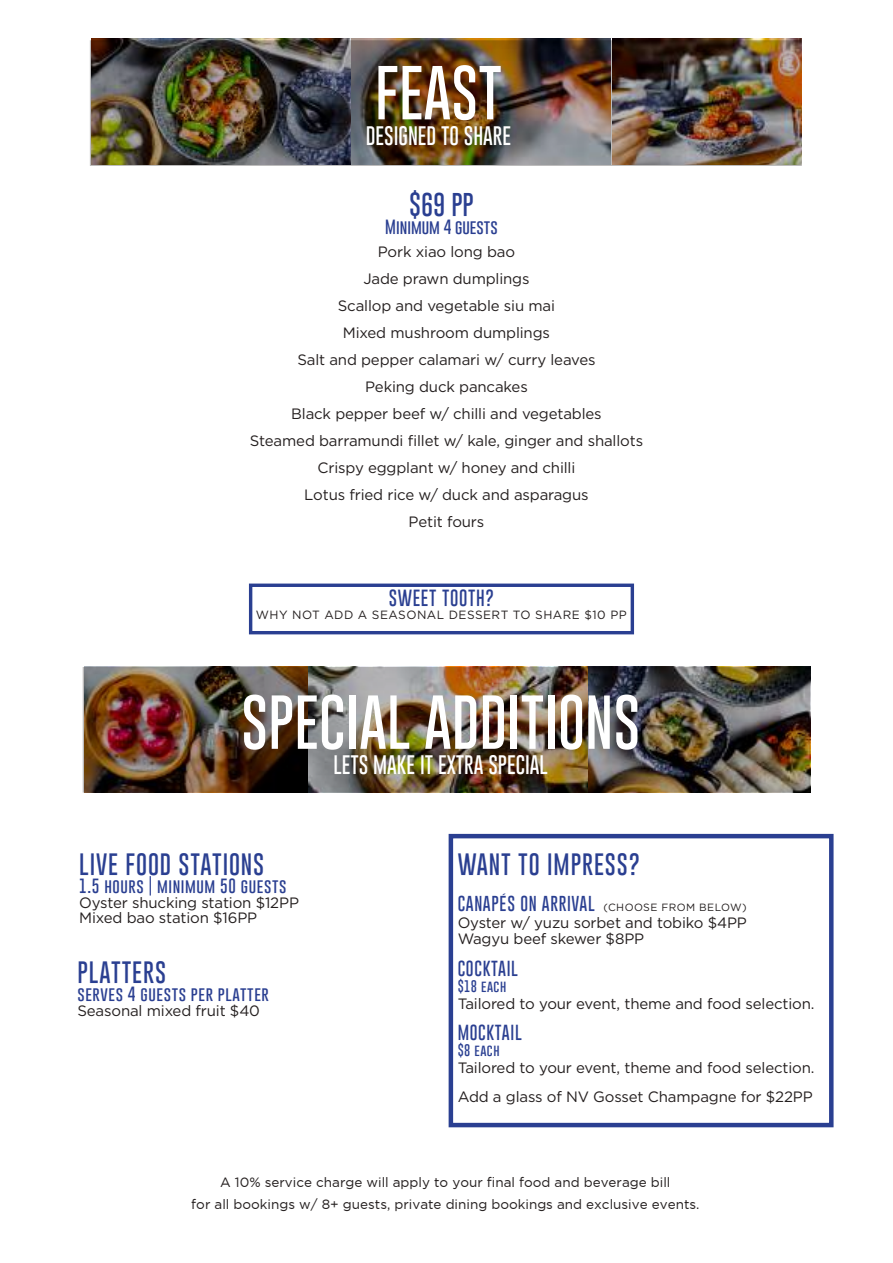
<style>
.page{position:relative;width:893px;height:1263px;background:#fff}
.page>*{position:absolute;margin:0;border:0;box-sizing:border-box;transform-origin:0 0}
.t1{font:100 55.5px "Gobold";color:#fff}
.t2{font:100 24px "Gobold";color:#2a3f91}
.t3{font:100 22.5px "Gobold";letter-spacing:.04em;color:#2a3f91}
.t4{font:100 19.5px "Gobold";color:#fff}
.t5{font:100 17.1px "Gobold";letter-spacing:.04em;color:#2a3f91}
.t6{font:100 15.9px "Gobold";letter-spacing:.04em;color:#2a3f91}
.t7{font:15px/27px "Gotham";letter-spacing:-.01em;color:#241f1f}
.t8{font:100 15px "Gobold";letter-spacing:.04em;color:#2a3f91}
.t9{font:100 15px "Gobold";color:#2a3f91}
.t10{font:13.5px/22.5px "Gotham";color:#241f1f;text-align:center}
.t11{font:100 12.15px "Gobold";letter-spacing:.04em;color:#2a3f91}
.t12{font:12px "Gotham";letter-spacing:.04em;color:#241f1f}
.t13{font:10.5px "Gotham";letter-spacing:.04em;color:#241f1f}
.s1{font-family:"Gobold";font-weight:100;font-size:15.75px;color:#2a3f91}
</style>
<div class="page">
<div style="left:449px;top:834px;width:384px;height:293px;background:#fff;border:4px solid #2a3f91"></div>
<img style="left:86px;top:670px;width:721px;height:120px">
<div style="left:83px;top:667px;width:727px;height:126px;border:2px solid #241f1f"></div>
<div style="left:249px;top:583px;width:385px;height:51px;background:#fff;border:3px solid #2a3f91"></div>
<img style="left:93px;top:43px;width:706px;height:120px">
<div style="left:90px;top:40px;width:712px;height:126px;border:2px solid #241f1f"></div>
<h1 class="t1" style="left:375px;top:57px;width:129px">FEAST</h1>
<h3 class="t4" style="left:366px;top:123px;width:147px">DESIGNED TO SHARE</h3>
<h2 class="t2" style="left:409px;top:189px;width:66px">$69 PP</h2>
<p class="t9" style="left:385px;top:217px;width:114px">Minimum 4 guests</p>
<p class="t7" style="left:250px;top:238px;width:395px;text-align:center">Pork xiao long bao<br>Jade prawn dumplings<br>Scallop and vegetable siu mai<br>Mixed mushroom dumplings<br>Salt and pepper calamari w/ curry leaves<br>Peking duck pancakes<br>Black pepper beef w/ chilli and vegetables<br>Steamed barramundi fillet w/ kale, ginger and shallots<br>Crispy eggplant w/ honey and chilli<br>Lotus fried rice w/ duck and asparagus<br>Petit fours</p>
<p class="t5" style="left:389px;top:586px;width:107px">SWEET TOOTH?</p>
<p class="t12" style="left:256px;top:607px;width:372px">WHY NOT ADD A SEASONAL DESSERT TO SHARE $10 PP</p>
<h1 class="t1" style="left:241px;top:686px;width:401px">SPECIAL ADDITIONS</h1>
<h3 class="t4" style="left:334px;top:752px;width:216px">LETS MAKE IT EXTRA SPECIAL</h3>
<h3 class="t3" style="left:79px;top:850px;width:187px">LIVE FOOD STATIONS</h3>
<p class="t8" style="left:79px;top:876px;width:209px">1.5 hours | minimum 50 guests</p>
<p class="t7" style="left:79px;top:895px;width:221px;line-height:15px">Oyster shucking station $12PP<br>Mixed bao station $16PP</p>
<h3 class="t3" style="left:77px;top:958px;width:90px">PLATTERS</h3>
<p class="t8" style="left:77px;top:984px;width:193px">serves 4 guests per platter</p>
<p class="t7" style="left:77px;top:997px;width:184px">Seasonal mixed fruit $40</p>
<h3 class="t3" style="left:458px;top:850px;width:184px">WANT TO IMPRESS?</h3>
<p class="t13" style="left:458px;top:901px;width:291px"><span class="s1">CANAPÉS ON ARRIVAL</span> (CHOOSE FROM BELOW)</p>
<p class="t7" style="left:458px;top:914px;width:291px;line-height:16.5px">Oyster w/ yuzu sorbet and tobiko $4PP<br>Wagyu beef skewer $8PP</p>
<p class="t6" style="left:458px;top:958px;width:62px">COCKTAIL</p>
<p class="t11" style="left:458px;top:978px;width:50px">$18 each</p>
<p class="t7" style="left:458px;top:989px;width:358px">Tailored to your event, theme and food selection.</p>
<p class="t6" style="left:458px;top:1022px;width:66px">MOCKTAIL</p>
<p class="t11" style="left:458px;top:1043px;width:43px">$8 each</p>
<p class="t7" style="left:458px;top:1052px;width:358px;line-height:29.4px">Tailored to your event, theme and food selection.<br>Add a glass of NV Gosset Champagne for $22PP</p>
<p class="t10" style="left:191px;top:1170px;width:510px">A 10% service charge will apply to your final food and beverage bill<br>for all bookings w/ 8+ guests, private dining bookings and exclusive events.</p>
</div>
